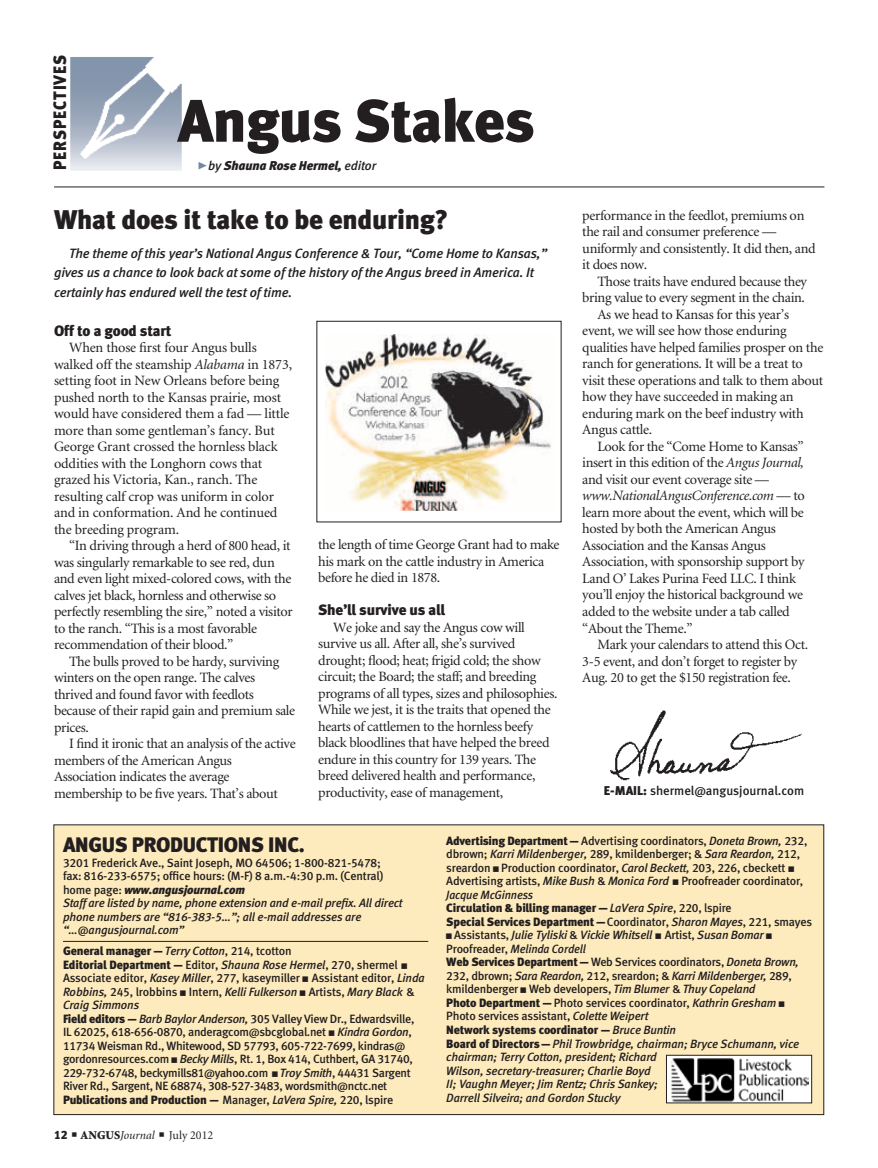
<style>
.page{position:relative;width:878px;height:1168px;background:#fff}
.page>*{position:absolute;margin:0;border:0;box-sizing:border-box;transform-origin:0 0}
.t1{font:60px "Meta Black LF";letter-spacing:-.015em;color:#231f20}
.column_headline{font:27px "Meta Black LF";letter-spacing:-.01em;color:#231f20}
.t2{font:21px "Meta Black LF";letter-spacing:-.015em;color:#231f20}
.t3{font:18px "Meta Black LF";letter-spacing:.06em;color:#231f20;scale:.9 1}
.subhead{font:15px "Meta Black LF";letter-spacing:-.01em;color:#231f20}
.body_text{font:14.25px/16.5px "Minion";letter-spacing:-.025em;color:#231f20}
.column_intro{font:italic 13.5px/19.5px "Meta Medium LF";letter-spacing:-.01em;color:#231f20}
.t4{font:12.75px "Meta Medium LF";color:#231f20}
.t5{font:italic 12.75px "Meta Black LF";letter-spacing:-.01em;color:#231f20}
.t6{font:12px/13.5px "Meta Medium LF";letter-spacing:-.02em;color:#231f20}
.t7{font:italic 12px/13.5px "Meta Medium LF";letter-spacing:-.015em;color:#231f20}
.t8{font:12px "Meta Black LF";letter-spacing:-.015em;color:#231f20}
.t9{font:italic 12px "Meta Black LF";letter-spacing:-.015em;color:#231f20}
.t10{font:12px "Minion";color:#231f20}
.s1{font-family:"Meta Black Caps Expert";font-style:normal;font-size:21px;color:#7288a1}
.s2{font-family:"Meta Medium LF"}
.s3{font-style:italic}
.s4{font-family:"Meta Black LF"}
.s5{font-family:"Meta Medium LF";font-style:normal}
.s6{font-family:"Meta Medium LF";font-style:italic}
.s7{font-weight:900}
.s8{font-style:normal}
.s9{font-family:"Meta Black LF";font-style:normal}
</style>
<div class="page">
<img style="left:70px;top:57px;width:112px;height:114px">
<img style="left:610px;top:710px;width:192px;height:71px">
<div style="left:54px;top:825px;width:769px;height:289px;background:#feebbd"></div>
<hr style="left:63px;top:941px;width:365px;height:1px;background:#231f20">
<div style="left:666px;top:1055px;width:145px;height:48px;background:#fff"></div>
<img style="left:671px;top:1058px;width:137px;height:43px">
<div style="left:666px;top:1055px;width:145px;height:48px;border:1px solid #231f20"></div>
<hr style="left:54px;top:187px;width:770px;height:1px;background:#231f20">
<img style="left:325px;top:334px;width:226px;height:176px">
<p class="t3" style="left:49px;top:170px;width:129px;rotate:-90deg">PERSPECTIVES</p>
<p class="t1" style="left:178px;top:85px;width:358px">Angus Stakes</p>
<p class="t5" style="left:197px;top:158px;width:181px"><span class="s1">@</span><span class="s2">by</span> Shauna Rose Hermel, <span class="s2">editor</span></p>
<p class="column_headline" style="left:54px;top:203px;width:395px">What does it take to be enduring?</p>
<p class="column_intro" style="left:54px;top:243px;width:494px;text-indent:15px">The theme of this year’s National Angus Conference &amp; Tour, “Come Home to Kansas,” gives us a chance to look back at some of the history of the Angus breed in America. It certainly has endured well the test of time.</p>
<p class="subhead" style="left:54px;top:321px;width:119px">Off to a good start</p>
<p class="body_text" style="left:54px;top:340px;width:239px;text-indent:15px">When those first four Angus bulls walked off the steamship <span class="s3">Alabama</span> in 1873, setting foot in New Orleans before being pushed north to the Kansas prairie, most would have considered them a fad — little more than some gentleman’s fancy. But George Grant crossed the hornless black oddities with the Longhorn cows that grazed his Victoria, Kan., ranch. The resulting calf crop was uniform in color and in conformation. And he continued the breeding program.</p>
<p class="body_text" style="left:54px;top:538px;width:240px;text-indent:15px">“In driving through a herd of 800 head, it was singularly remarkable to see red, dun and even light mixed-colored cows, with the calves jet black, hornless and otherwise so perfectly resembling the sire,” noted a visitor to the ranch. “This is a most favorable recommendation of their blood.”</p>
<p class="body_text" style="left:54px;top:653px;width:243px;text-indent:15px">The bulls proved to be hardy, surviving winters on the open range. The calves thrived and found favor with feedlots because of their rapid gain and premium sale prices.</p>
<p class="body_text" style="left:54px;top:736px;width:243px;text-indent:15px">I find it ironic that an analysis of the active members of the American Angus Association indicates the average membership to be five years. That’s about</p>
<p class="body_text" style="left:318px;top:537px;width:243px">the length of time George Grant had to make his mark on the cattle industry in America before he died in 1878.</p>
<p class="subhead" style="left:318px;top:601px;width:128px">She’ll survive us all</p>
<p class="body_text" style="left:318px;top:619px;width:241px;text-indent:15px">We joke and say the Angus cow will survive us all. After all, she’s survived drought; flood; heat; frigid cold; the show circuit; the Board; the staff; and breeding programs of all types, sizes and philosophies.<br>While we jest, it is the traits that opened the hearts of cattlemen to the hornless beefy black bloodlines that have helped the breed endure in this country for 139 years. The breed delivered health and performance, productivity, ease of management,</p>
<p class="body_text" style="left:582px;top:208px;width:235px">performance in the feedlot, premiums on the rail and consumer preference — uniformly and consistently. It did then, and it does now.</p>
<p class="body_text" style="left:582px;top:274px;width:226px;text-align:right">Those traits have endured because they bring value to every segment in the chain.</p>
<p class="body_text" style="left:582px;top:307px;width:242px;text-indent:15px">As we head to Kansas for this year’s event, we will see how those enduring qualities have helped families prosper on the ranch for generations. It will be a treat to visit these operations and talk to them about how they have succeeded in making an enduring mark on the beef industry with Angus cattle.</p>
<p class="body_text" style="left:582px;top:439px;width:224px;text-indent:15px">Look for the “Come Home to Kansas” insert in this edition of the <span class="s3">Angus Journal, </span>and visit our event coverage site — <span class="s3">www.NationalAngusConference.com</span> — to learn more about the event, which will be hosted by both the American Angus Association and the Kansas Angus Association, with sponsorship support by Land O’ Lakes Purina Feed LLC. I think you’ll enjoy the historical background we added to the website under a tab called “About the Theme.”</p>
<p class="body_text" style="left:582px;top:637px;width:227px;text-indent:15px">Mark your calendars to attend this Oct.<br>3-5 event, and don’t forget to register by<br>Aug. 20 to get the $150 registration fee.</p>
<p class="t4" style="left:604px;top:783px;width:202px"><span class="s4">E-MAIL:</span> shermel@angusjournal.com</p>
<p class="t2" style="left:63px;top:831px;width:243px">ANGUS PRODUCTIONS INC.</p>
<p class="t6" style="left:63px;top:855px;width:319px">3201 Frederick Ave., Saint Joseph, MO 64506; 1-800-821-5478;</p>
<p class="t6" style="left:63px;top:869px;width:322px">fax: 816-233-6575; office hours: (M-F) 8 a.m.-4:30 p.m. (Central)</p>
<p class="t9" style="left:63px;top:882px;width:183px"><span class="s5">home page:</span> www.angusjournal.com</p>
<p class="t7" style="left:63px;top:896px;width:341px">Staff are listed by name, phone extension and e-mail prefix. All direct phone numbers are “816-383-5…”; all e-mail addresses are “…@angusjournal.com”</p>
<p class="t8" style="left:63px;top:943px;width:230px">General manager — <span class="s6">Terry Cotton</span><span class="s2">, 214, tcotton</span></p>
<p class="t6" style="left:63px;top:957px;width:363px"><span class="s4">Editorial Department —</span> Editor, <span class="s3">Shauna Rose Hermel</span>, 270, shermel ■ Associate editor, <span class="s3">Kasey Miller</span>, 277, kaseymiller ■ Assistant editor, <span class="s3">Linda Robbins,</span> 245, lrobbins ■ Intern, <span class="s3">Kelli Fulkerson</span> ■ Artists, <span class="s3">Mary Black</span> &amp; <span class="s3">Craig Simmons</span></p>
<p class="t6" style="left:63px;top:1011px;width:353px"><span class="s4">Field editors —</span> <span class="s3">Barb Baylor Anderson,</span> 305 Valley View Dr., Edwardsville, IL 62025, 618-656-0870, anderagcom@sbcglobal.net ■ <span class="s3">Kindra Gordon</span>, 11734 Weisman Rd., Whitewood, SD 57793, 605-722-7699, kindras@ gordonresources.com ■ <span class="s3">Becky Mills</span>, Rt. 1, Box 414, Cuthbert, GA 31740, 229-732-6748, beckymills81@yahoo.com ■ <span class="s3">Troy Smith</span>, 44431 Sargent River Rd., Sargent, NE 68874, 308-527-3483, wordsmith@nctc.net</p>
<p class="t8" style="left:63px;top:1092px;width:332px">Publications and Production — <span class="s2">Manager,</span> <span class="s6">LaVera Spire,</span> <span class="s2">220, lspire</span></p>
<p class="t10" style="left:54px;top:1129px;width:161px"><span class="s4">12</span> ■ <span class="s7">ANGUS</span><span class="s3">Journal</span> ■ July 2012</p>
<p class="t6" style="left:446px;top:834px;width:362px"><span class="s4">Advertising Department —</span> Advertising coordinators, <span class="s3">Doneta Brown,</span> 232, dbrown; <span class="s3">Karri Mildenberger,</span> 289, kmildenberger; &amp; <span class="s3">Sara Reardon,</span> 212, sreardon ■ Production coordinator, <span class="s3">Carol Beckett,</span> 203, 226, cbeckett ■ Advertising artists, <span class="s3">Mike Bush</span> &amp; <span class="s3">Monica Ford</span> ■ Proofreader coordinator, <span class="s3">Jacque McGinness</span></p>
<p class="t8" style="left:446px;top:901px;width:287px">Circulation &amp; billing manager — <span class="s6">LaVera Spire</span><span class="s2">, 220, lspire</span></p>
<p class="t8" style="left:446px;top:914px;width:367px">Special Services Department — <span class="s2">Coordinator,</span> <span class="s6">Sharon Mayes</span><span class="s2">, 221, smayes</span></p>
<p class="t7" style="left:446px;top:928px;width:327px">■ <span class="s8">Assistants,</span> Julie Tyliski <span class="s8">&amp;</span> Vickie Whitsell ■ <span class="s8">Artist,</span> Susan Bomar ■<br><span class="s8">Proofreader,</span> Melinda Cordell</p>
<p class="t6" style="left:446px;top:955px;width:354px"><span class="s4">Web Services Department —</span> Web Services coordinators, <span class="s3">Doneta Brown,<br></span>232, dbrown; <span class="s3">Sara Reardon,</span> 212, sreardon; &amp; <span class="s3">Karri Mildenberger,</span> 289, kmildenberger ■ Web developers, <span class="s3">Tim Blumer</span> &amp; <span class="s3">Thuy Copeland</span></p>
<p class="t6" style="left:446px;top:996px;width:339px"><span class="s4">Photo Department —</span> Photo services coordinator, <span class="s3">Kathrin Gresham</span> ■<br>Photo services assistant, <span class="s3">Colette Weipert</span></p>
<p class="t8" style="left:446px;top:1022px;width:231px">Network systems coordinator — <span class="s6">Bruce Buntin</span></p>
<p class="t7" style="left:446px;top:1036px;width:354px"><span class="s9">Board of Directors —</span> Phil Trowbridge, chairman; Bryce Schumann, vice chairman; Terry Cotton, president; Richard<br>Wilson, secretary-treasurer; Charlie Boyd<br>II; Vaughn Meyer; Jim Rentz; Chris Sankey;<br>Darrell Silveira; and Gordon Stucky</p>
</div>
